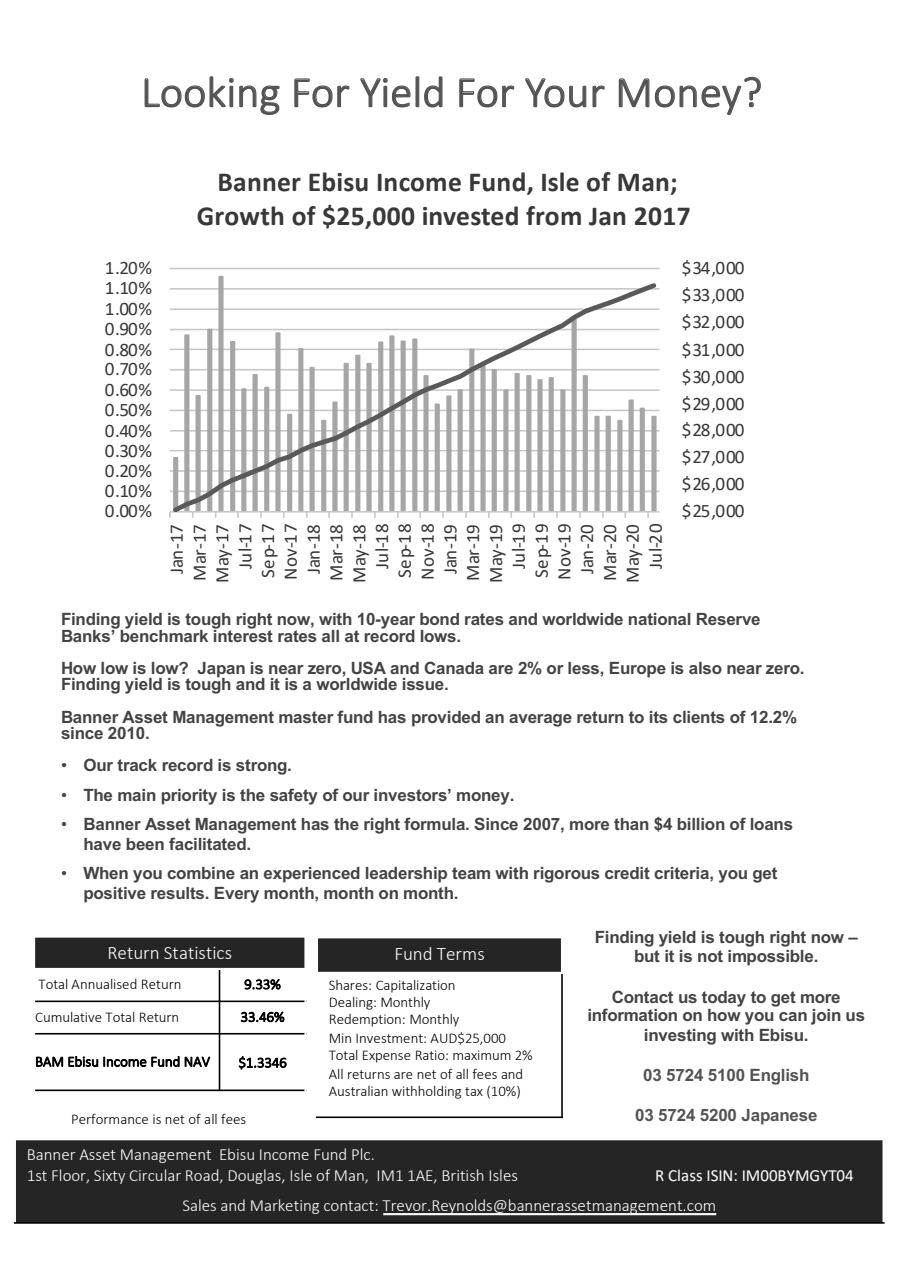
<style>
.page{position:relative;width:903px;height:1275px;background:#fff}
.page>*{position:absolute;margin:0;border:0;box-sizing:border-box;transform-origin:0 0}
.t1{font:300 43.75px "Calibri";letter-spacing:.005em;color:#535353}
.t2{font:700 27.65px/34.1px "Calibri";letter-spacing:.01em;color:#383838;text-align:center}
.t3{font:19.07px "Calibri";letter-spacing:-.035em;color:#383838}
.t4{font:19.07px/22.8px "Calibri";letter-spacing:.015em;color:#383838;text-align:right}
.t5{font:300 19.07px "Calibri";color:#fff}
.t6{font:700 16.97px/19.4px "Arial";letter-spacing:-.01em;color:#434343}
.t7{font:300 16.97px/21.3px "Calibri";color:#fff}
.t8{font:700 16.97px "Arial";letter-spacing:-.01em;color:#535353}
.t9{font:300 14.88px/16.8px "Calibri";letter-spacing:-.005em;color:#000}
.t10{font:300 14.53px "Calibri";color:#000}
.s1{font-weight:400}
</style>
<div class="page">
<div style="left:15px;top:1139px;width:869px;height:84px;background:#252525"></div>
<hr style="left:14px;top:1138px;width:2px;height:86px;background:#fff">
<hr style="left:882px;top:1138px;width:2px;height:86px;background:#fff">
<hr style="left:14px;top:1138px;width:870px;height:2px;background:#fff">
<hr style="left:14px;top:1222px;width:870px;height:2px;background:#000">
<svg style="left:383px;top:1213px;width:333px;height:2px"></svg>
<div style="left:34px;top:936px;width:272px;height:33px;background:#252525"></div>
<hr style="left:219px;top:968px;width:1px;height:123px;background:#000">
<hr style="left:33px;top:968px;width:274px;height:2px;background:#fff">
<hr style="left:33px;top:1000px;width:274px;height:2px;background:#000">
<hr style="left:33px;top:1033px;width:274px;height:1px;background:#000">
<hr style="left:33px;top:1089px;width:274px;height:2px;background:#000">
<hr style="left:33px;top:935px;width:2px;height:156px;background:#fff">
<hr style="left:304px;top:935px;width:3px;height:183px;background:#fff">
<hr style="left:33px;top:935px;width:274px;height:3px;background:#fff">
<div style="left:317px;top:937px;width:245px;height:36px;background:#252525"></div>
<hr style="left:316px;top:972px;width:247px;height:2px;background:#fff">
<hr style="left:316px;top:936px;width:2px;height:182px;background:#fff">
<hr style="left:561px;top:936px;width:2px;height:38px;background:#fff">
<hr style="left:561px;top:974px;width:2px;height:144px;background:#000">
<hr style="left:316px;top:936px;width:247px;height:2px;background:#fff">
<hr style="left:316px;top:1116px;width:247px;height:2px;background:#000">
<hr style="left:170px;top:268px;width:489px;height:1px;background:#c8c8c8">
<hr style="left:170px;top:511px;width:489px;height:2px;background:#c8c8c8">
<svg style="left:169px;top:511px;width:9px;height:7px"></svg>
<svg style="left:184px;top:512px;width:17px;height:6px"></svg>
<svg style="left:207px;top:276px;width:17px;height:242px"></svg>
<svg style="left:230px;top:512px;width:16px;height:6px"></svg>
<svg style="left:252px;top:512px;width:17px;height:6px"></svg>
<svg style="left:275px;top:512px;width:17px;height:6px"></svg>
<svg style="left:298px;top:512px;width:17px;height:6px"></svg>
<svg style="left:321px;top:512px;width:16px;height:6px"></svg>
<svg style="left:344px;top:512px;width:16px;height:6px"></svg>
<svg style="left:366px;top:512px;width:17px;height:6px"></svg>
<svg style="left:389px;top:512px;width:17px;height:6px"></svg>
<svg style="left:412px;top:512px;width:17px;height:6px"></svg>
<svg style="left:435px;top:512px;width:16px;height:6px"></svg>
<svg style="left:457px;top:512px;width:17px;height:6px"></svg>
<svg style="left:480px;top:512px;width:17px;height:6px"></svg>
<svg style="left:503px;top:512px;width:17px;height:6px"></svg>
<svg style="left:526px;top:512px;width:16px;height:6px"></svg>
<svg style="left:549px;top:512px;width:16px;height:6px"></svg>
<svg style="left:571px;top:512px;width:17px;height:6px"></svg>
<svg style="left:594px;top:512px;width:17px;height:6px"></svg>
<svg style="left:617px;top:512px;width:17px;height:6px"></svg>
<svg style="left:640px;top:512px;width:16px;height:6px"></svg>
<svg style="left:170px;top:279px;width:490px;height:232px"></svg>
<p class="t1" style="left:141px;top:65px;width:623px">Looking For Yield For Your Money?</p>
<p class="t3" style="left:105px;top:254px;width:49px">1.20%</p>
<p class="t3" style="left:105px;top:275px;width:49px">1.10%</p>
<p class="t3" style="left:105px;top:295px;width:49px">1.00%</p>
<p class="t3" style="left:105px;top:316px;width:49px">0.90%</p>
<p class="t3" style="left:105px;top:336px;width:49px">0.80%</p>
<p class="t3" style="left:105px;top:356px;width:49px">0.70%</p>
<p class="t3" style="left:105px;top:376px;width:49px">0.60%</p>
<p class="t3" style="left:105px;top:397px;width:49px">0.50%</p>
<p class="t3" style="left:105px;top:417px;width:49px">0.40%</p>
<p class="t3" style="left:105px;top:437px;width:49px">0.30%</p>
<p class="t3" style="left:105px;top:457px;width:49px">0.20%</p>
<p class="t3" style="left:105px;top:477px;width:49px">0.10%</p>
<p class="t3" style="left:105px;top:498px;width:49px">0.00%</p>
<p class="t2" style="left:197px;top:164px;width:495px">Banner Ebisu Income Fund, Isle of Man;<br>Growth of $25,000 invested from Jan 2017</p>
<p class="t3" style="left:682px;top:255px;width:64px">$34,000</p>
<p class="t3" style="left:682px;top:282px;width:64px">$33,000</p>
<p class="t3" style="left:682px;top:308px;width:64px">$32,000</p>
<p class="t3" style="left:682px;top:336px;width:64px">$31,000</p>
<p class="t3" style="left:682px;top:363px;width:64px">$30,000</p>
<p class="t3" style="left:682px;top:390px;width:64px">$29,000</p>
<p class="t3" style="left:682px;top:417px;width:64px">$28,000</p>
<p class="t3" style="left:682px;top:444px;width:64px">$27,000</p>
<p class="t3" style="left:682px;top:471px;width:64px">$26,000</p>
<p class="t4" style="left:165px;top:583px;width:61px;rotate:-90deg">Jan-17<br>Mar-17<br>May-17<br>Jul-17<br>Sep-17<br>Nov-17<br>Jan-18<br>Mar-18<br>May-18<br>Jul-18<br>Sep-18<br>Nov-18<br>Jan-19<br>Mar-19<br>May-19<br>Jul-19<br>Sep-19<br>Nov-19<br>Jan-20<br>Mar-20<br>May-20<br>Jul-20</p>
<p class="t3" style="left:682px;top:498px;width:64px">$25,000</p>
<p class="t6" style="left:61px;top:610px;width:701px;line-height:17.3px">Finding yield is tough right now, with 10-year bond rates and worldwide national Reserve<br>Banks’ benchmark interest rates all at record lows.</p>
<p class="t6" style="left:61px;top:659px;width:745px;line-height:16.8px">How low is low? Japan is near zero, USA and Canada are 2% or less, Europe is also near zero.<br>Finding yield is tough and it is a worldwide issue.</p>
<p class="t6" style="left:61px;top:708px;width:738px;line-height:16.8px">Banner Asset Management master fund has provided an average return to its clients of 12.2% since 2010.</p>
<p class="t6" style="left:61px;top:756px;width:232px"><span class="s1">•</span> Our track record is strong.</p>
<p class="t6" style="left:61px;top:785px;width:455px"><span class="s1">•</span> The main priority is the safety of our investors’ money.</p>
<p class="t6" style="left:83px;top:815px;width:711px;text-indent:-22px"><span class="s1">•</span> Banner Asset Management has the right formula. Since 2007, more than $4 billion of loans have been facilitated.</p>
<p class="t6" style="left:83px;top:864px;width:695px;text-indent:-22px"><span class="s1">•</span> When you combine an experienced leadership team with rigorous credit criteria, you get positive results. Every month, month on month.</p>
<p class="t6" style="left:595px;top:927px;width:264px;text-align:center">Finding yield is tough right now ‒ but it is not impossible.</p>
<p class="t6" style="left:587px;top:987px;width:279px;text-align:center">Contact us today to get more information on how you can join us investing with Ebisu.</p>
<p class="t8" style="left:643px;top:1063px;width:168px">03 5724 5100 English</p>
<p class="t8" style="left:635px;top:1103px;width:184px">03 5724 5200 Japanese</p>
<p class="t5" style="left:107px;top:941px;width:126px">Return Statistics</p>
<p class="t9" style="left:39px;top:976px;width:144px">Total Annualised Return</p>
<p class="t10" style="left:244px;top:975px;width:38px">9.33%</p>
<p class="t9" style="left:35px;top:1008px;width:146px">Cumulative Total Return</p>
<p class="t10" style="left:241px;top:1008px;width:45px">33.46%</p>
<p class="t10" style="left:35px;top:1052px;width:176px">BAM Ebisu Income Fund NAV</p>
<p class="t10" style="left:238px;top:1053px;width:50px">$1.3346</p>
<p class="t5" style="left:394px;top:942px;width:92px">Fund Terms</p>
<p class="t9" style="left:329px;top:977px;width:132px">Shares: Capitalization<br>Dealing: Monthly<br>Redemption: Monthly</p>
<p class="t9" style="left:329px;top:1030px;width:206px">Min Investment: AUD$25,000<br>Total Expense Ratio: maximum 2%</p>
<p class="t9" style="left:329px;top:1066px;width:196px">All returns are net of all fees and<br>Australian withholding tax (10%)</p>
<p class="t9" style="left:71px;top:1110px;width:177px">Performance is net of all fees</p>
<p class="t7" style="left:27px;top:1143px;width:493px">Banner Asset Management Ebisu Income Fund Plc.<br>1st Floor, Sixty Circular Road, Douglas, Isle of Man, IM1 1AE, British Isles</p>
<p class="t7" style="left:182px;top:1161px;width:673px;line-height:29.6px;text-indent:473px"><span class="s1">R Class ISIN: IM00BYMGYT04<br></span>Sales and Marketing contact: Trevor.Reynolds@bannerassetmanagement.com</p>
</div>
